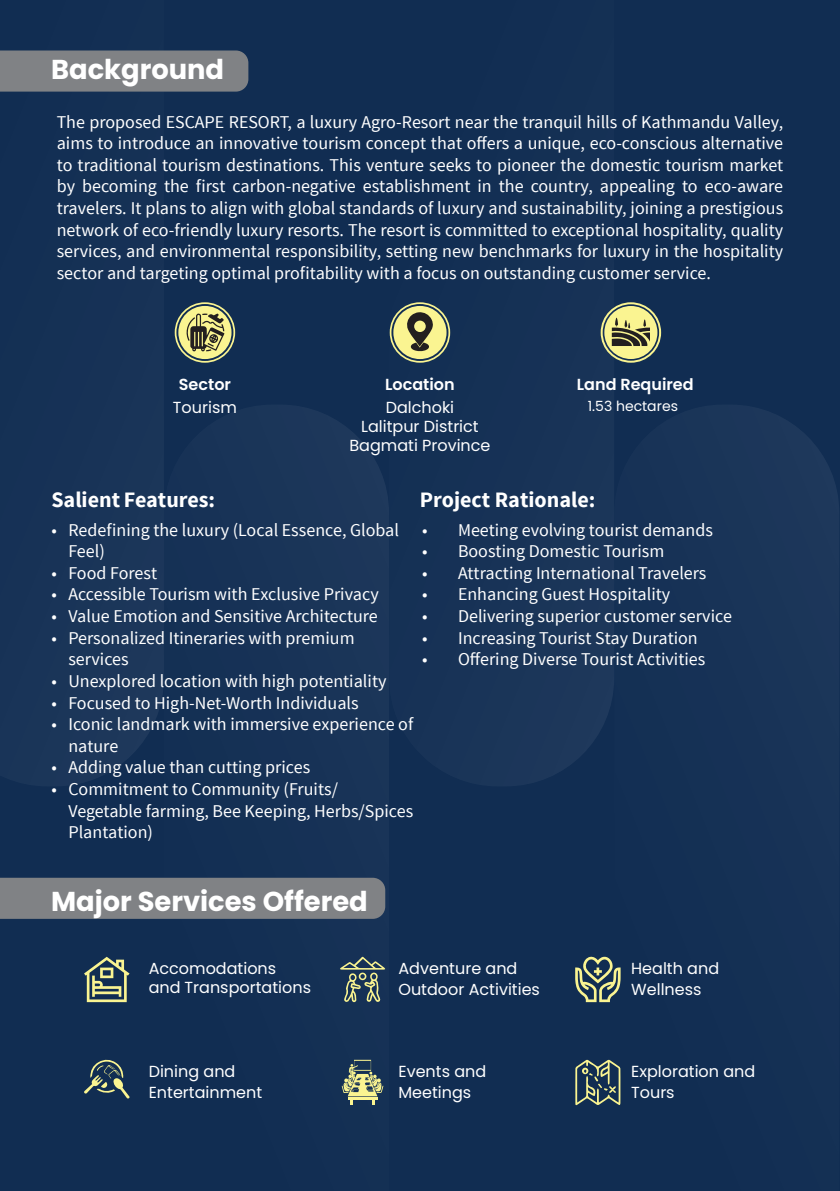
<style>
.page{position:relative;width:840px;height:1191px;background:#fff}
.page>*{position:absolute;margin:0;border:0;box-sizing:border-box;transform-origin:0 0}
.t1{font:700 27.4px "Poppins";color:#fff}
.t2{font:700 22px "Source Sans Pro";color:#fff}
.t3{font:18px/21.6px "Source Sans Pro";color:#fff}
.t4{font:16px/21.6px "Poppins";color:#fff}
.t5{font:600 16px "Poppins";color:#fff}
.t6{font:14px "Poppins";color:#fff}
</style>
<div class="page">
<img style="left:839px;top:0;width:1px;height:1191px">
<div style="left:0;top:0;width:839px;height:1191px;background:#112d52"></div>
<svg style="left:53px;top:514px;width:111px;height:272px;fill:#1b3659"></svg>
<svg style="left:392px;top:302px;width:222px;height:484px"></svg>
<svg style="left:277px;top:405px;width:112px;height:683px"></svg>
<svg style="left:620px;top:405px;width:218px;height:700px"></svg>
<div style="left:0;top:50px;width:248px;height:42px;background:#808285"></div>
<div style="left:0;top:877px;width:385px;height:42px;background:#808285"></div>
<div style="left:393px;top:306px;width:53px;height:53px;background:#faf491;border-radius:50%"></div>
<div style="left:389px;top:302px;width:61px;height:61px;border:2px solid #faf491;border-radius:50%"></div>
<svg style="left:407px;top:312px;width:26px;height:39px"></svg>
<svg style="left:839px;top:683px;width:1px;height:50px"></svg>
<svg style="left:839px;top:889px;width:1px;height:41px"></svg>
<div style="left:178px;top:306px;width:53px;height:53px;background:#faf491;border-radius:50%"></div>
<div style="left:175px;top:302px;width:60px;height:61px;border:2px solid #faf491;border-radius:50%"></div>
<svg style="left:185px;top:313px;width:39px;height:38px"></svg>
<div style="left:604px;top:306px;width:53px;height:53px;background:#faf491;border-radius:50%"></div>
<div style="left:600px;top:302px;width:60px;height:61px;border:2px solid #faf491;border-radius:50%"></div>
<svg style="left:611px;top:317px;width:38px;height:29px"></svg>
<svg style="left:84px;top:956px;width:45px;height:46px"></svg>
<svg style="left:340px;top:956px;width:45px;height:46px"></svg>
<svg style="left:84px;top:1059px;width:45px;height:39px"></svg>
<svg style="left:341px;top:1059px;width:42px;height:46px"></svg>
<svg style="left:575px;top:1059px;width:45px;height:46px"></svg>
<svg style="left:575px;top:956px;width:45px;height:46px"></svg>
<p class="t1" style="left:51px;top:54px;width:174px">Background</p>
<p class="t3" style="left:57px;top:111px;width:727px;text-align:justify">The proposed ESCAPE RESORT, a luxury Agro-Resort near the tranquil hills of Kathmandu Valley, aims to introduce an innovative tourism concept that offers a unique, eco-conscious alternative to traditional tourism destinations. This venture seeks to pioneer the domestic tourism market by becoming the first carbon-negative establishment in the country, appealing to eco-aware travelers. It plans to align with global standards of luxury and sustainability, joining a prestigious network of eco-friendly luxury resorts. The resort is committed to exceptional hospitality, quality services, and environmental responsibility, setting new benchmarks for luxury in the hospitality sector and targeting optimal profitability with a focus on outstanding customer service.</p>
<p class="t5" style="left:179px;top:375px;width:54px">Sector</p>
<p class="t4" style="left:173px;top:396px;width:65px">Tourism</p>
<p class="t5" style="left:385px;top:375px;width:71px">Location</p>
<p class="t4" style="left:385px;top:396px;width:70px">Dalchoki</p>
<p class="t4" style="left:361px;top:415px;width:119px">Lalitpur District</p>
<p class="t4" style="left:349px;top:435px;width:143px">Bagmati Province</p>
<p class="t5" style="left:576px;top:375px;width:118px">Land Required</p>
<p class="t6" style="left:587px;top:397px;width:92px">1.53 hectares</p>
<p class="t2" style="left:51px;top:485px;width:165px">Salient Features:</p>
<p class="t2" style="left:420px;top:485px;width:177px">Project Rationale:</p>
<p class="t3" style="left:68px;top:519px;width:332px;text-indent:-17px">• Redefining the luxury (Local Essence, Global<br>Feel)</p>
<p class="t3" style="left:51px;top:562px;width:107px">• Food Forest</p>
<p class="t3" style="left:51px;top:584px;width:329px">• Accessible Tourism with Exclusive Privacy</p>
<p class="t3" style="left:51px;top:605px;width:328px">• Value Emotion and Sensitive Architecture</p>
<p class="t3" style="left:68px;top:627px;width:287px;text-indent:-17px">• Personalized Itineraries with premium services</p>
<p class="t3" style="left:51px;top:670px;width:336px">• Unexplored location with high potentiality</p>
<p class="t3" style="left:51px;top:692px;width:309px">• Focused to High-Net-Worth Individuals</p>
<p class="t3" style="left:68px;top:713px;width:346px;text-indent:-17px">• Iconic landmark with immersive experience of nature</p>
<p class="t3" style="left:51px;top:757px;width:260px">• Adding value than cutting prices</p>
<p class="t3" style="left:68px;top:778px;width:346px;text-indent:-17px">• Commitment to Community (Fruits/<br>Vegetable farming, Bee Keeping, Herbs/Spices<br>Plantation)</p>
<p class="t3" style="left:422px;top:519px;width:292px">• Meeting evolving tourist demands</p>
<p class="t3" style="left:422px;top:541px;width:244px">• Boosting Domestic Tourism</p>
<p class="t3" style="left:422px;top:562px;width:286px">• Attracting International Travelers</p>
<p class="t3" style="left:422px;top:584px;width:250px">• Enhancing Guest Hospitality</p>
<p class="t3" style="left:422px;top:605px;width:311px">• Delivering superior customer service</p>
<p class="t3" style="left:422px;top:627px;width:277px">• Increasing Tourist Stay Duration</p>
<p class="t3" style="left:422px;top:649px;width:285px">• Offering Diverse Tourist Activities</p>
<p class="t1" style="left:51px;top:885px;width:318px">Major Services Offered</p>
<p class="t4" style="left:149px;top:958px;width:164px;line-height:19.2px">Accomodations and Transportations</p>
<p class="t4" style="left:149px;top:1060px;width:115px">Dining and<br>Entertainment</p>
<p class="t4" style="left:398px;top:957px;width:143px">Adventure and<br>Outdoor Activities</p>
<p class="t4" style="left:398px;top:1060px;width:89px">Events and<br>Meetings</p>
<p class="t4" style="left:630px;top:957px;width:89px">Health and<br>Wellness</p>
<p class="t4" style="left:630px;top:1060px;width:126px">Exploration and<br>Tours</p>
</div>
